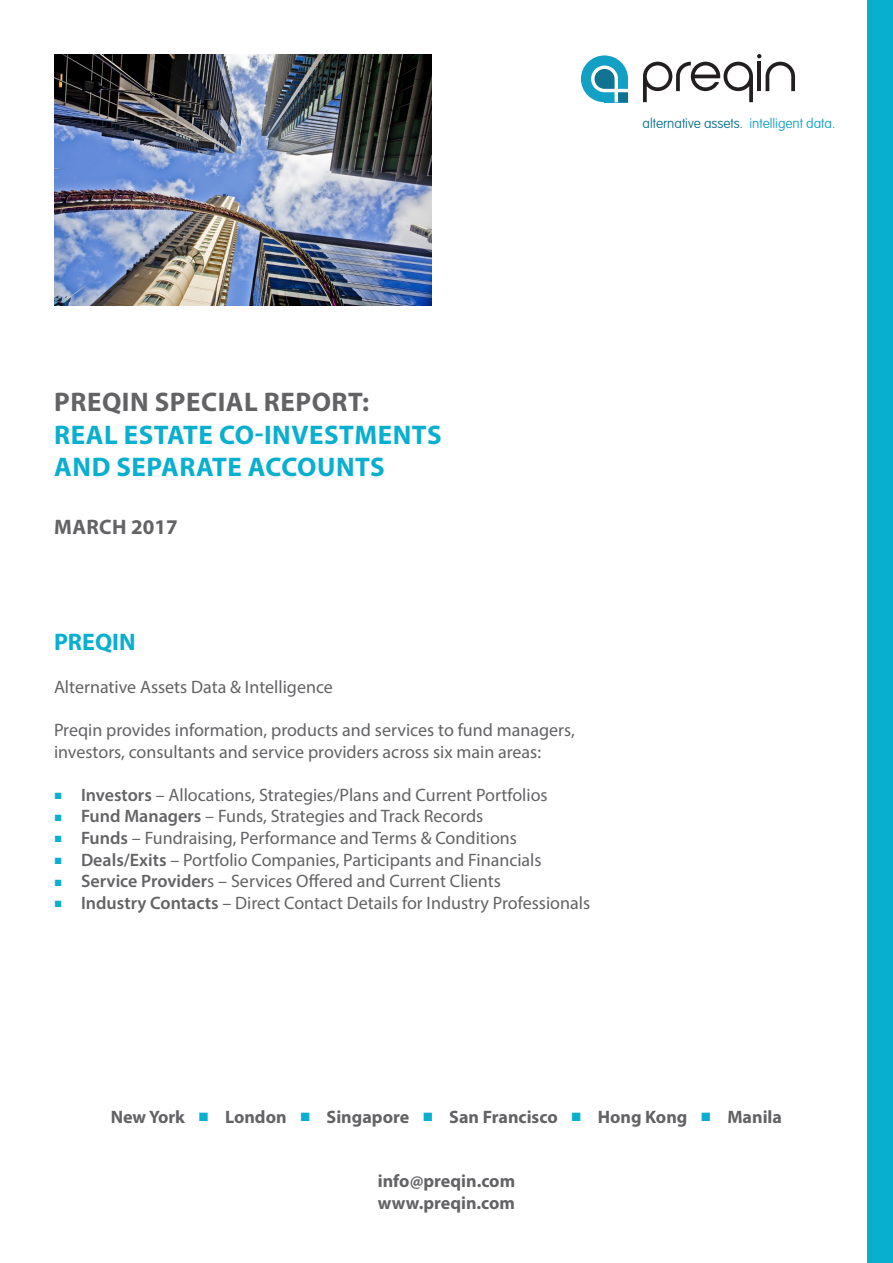
<style>
.page{position:relative;width:893px;height:1263px;background:#fff}
.page>*{position:absolute;margin:0;border:0;box-sizing:border-box;transform-origin:0 0}
.t1{font:700 27px "Myriad Pro";letter-spacing:.02em;color:#08afcf}
.t2{font:700 27px "Myriad Pro";letter-spacing:.02em;color:#636366}
.t3{font:700 24px "Myriad Pro";color:#08afcf}
.t4{font:700 21px "Myriad Pro";letter-spacing:.015em;color:#636366}
.t5{font:18px/21.6px "Myriad Pro";color:#636366}
.t6{font:700 18px "Myriad Pro";color:#636366}
.t7{font:100 13.5px "VAG Rounded Std";color:#107392}
.s1{color:#13a0c5}
.s2{font-family:"Arial";font-size:13.5px;color:#08afcf}
.s3{font-weight:600}
.s4{font-family:"Arial Narrow";font-weight:400;color:#08afcf}
</style>
<div class="page">
<svg style="left:643px;top:54px;width:152px;height:48px"></svg>
<div style="left:581px;top:55px;width:47px;height:47px;background:#13a0c5;border-radius:50%"></div>
<svg style="left:591px;top:66px;width:37px;height:36px"></svg>
<div style="left:867px;top:0;width:26px;height:1263px;background:#08afcf"></div>
<img style="left:54px;top:54px;width:378px;height:252px">
<p class="t7" style="left:642px;top:116px;width:194px">alternative assets. <span class="s1">intelligent data.</span></p>
<p class="t2" style="left:54px;top:385px;width:316px">PREQIN SPECIAL REPORT:</p>
<p class="t1" style="left:54px;top:417px;width:389px">REAL ESTATE CO-INVESTMENTS</p>
<p class="t1" style="left:54px;top:450px;width:332px">AND SEPARATE ACCOUNTS</p>
<p class="t4" style="left:54px;top:513px;width:125px">MARCH 2017</p>
<p class="t3" style="left:54px;top:626px;width:83px">PREQIN</p>
<p class="t5" style="left:54px;top:675px;width:280px">Alternative Assets Data &amp; Intelligence</p>
<p class="t5" style="left:54px;top:719px;width:522px">Preqin provides information, products and services to fund managers, investors, consultants and service providers across six main areas:</p>
<p class="t5" style="left:54px;top:783px;width:495px"><span class="s2">■</span> <span class="s3">Investors</span> – Allocations, Strategies/Plans and Current Portfolios</p>
<p class="t5" style="left:54px;top:805px;width:431px"><span class="s2">■</span> <span class="s3">Fund Managers</span> – Funds, Strategies and Track Records</p>
<p class="t5" style="left:54px;top:827px;width:465px"><span class="s2">■</span> <span class="s3">Funds</span> – Fundraising, Performance and Terms &amp; Conditions</p>
<p class="t5" style="left:54px;top:848px;width:489px"><span class="s2">■</span> <span class="s3">Deals/Exits</span> – Portfolio Companies, Participants and Financials</p>
<p class="t5" style="left:54px;top:870px;width:448px"><span class="s2">■</span> <span class="s3">Service Provider</span>s – Services Offered and Current Clients</p>
<p class="t5" style="left:54px;top:891px;width:538px"><span class="s2">■</span> <span class="s3">Industry Contacts</span> – Direct Contact Details for Industry Professionals</p>
<p class="t6" style="left:111px;top:1105px;width:673px">New York <span class="s4">■</span> London <span class="s4">■</span> Singapore <span class="s4">■</span> San Francisco <span class="s4">■</span> Hong Kong <span class="s4">■</span> Manila</p>
<p class="t6" style="left:378px;top:1169px;width:139px">info@preqin.com</p>
<p class="t6" style="left:378px;top:1191px;width:139px">www.preqin.com</p>
</div>
